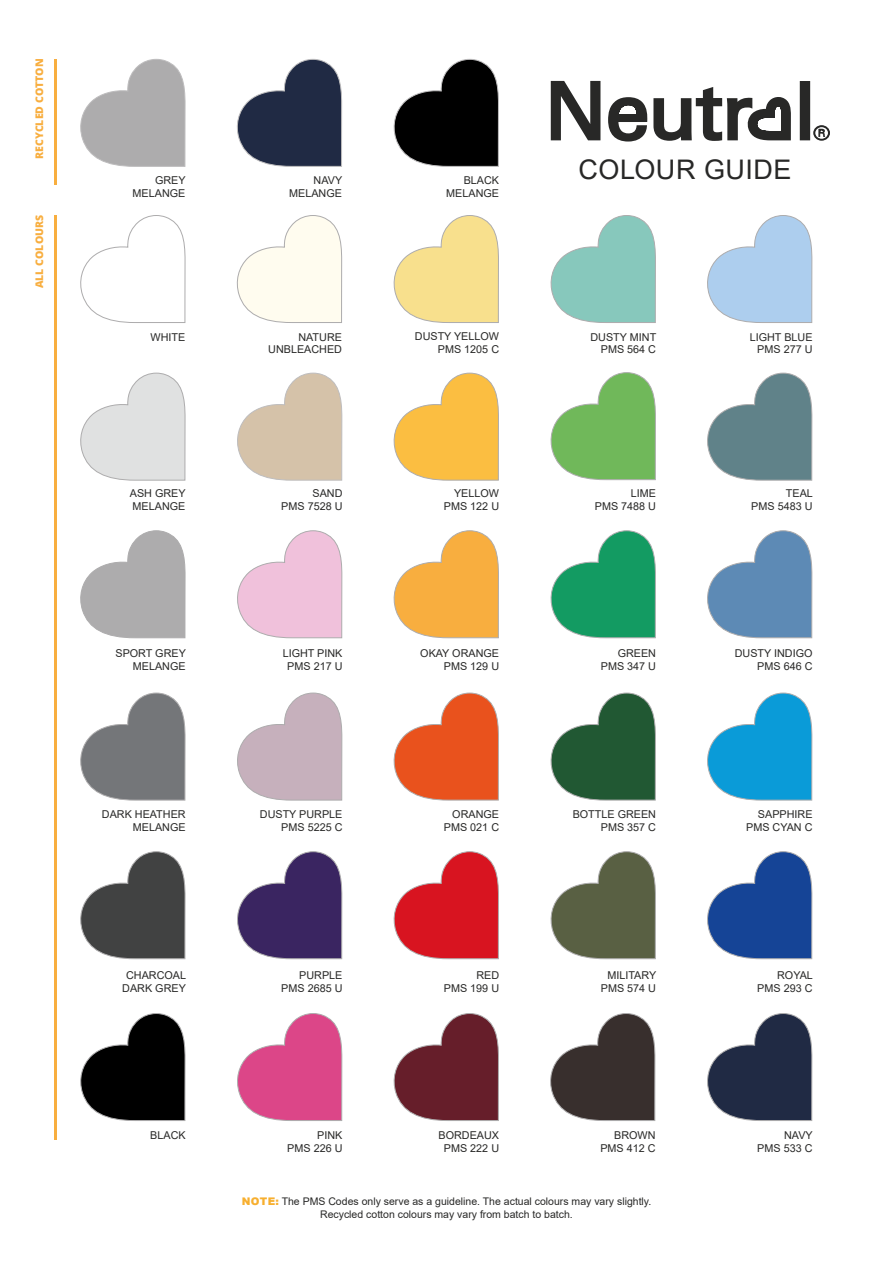
<style>
.page{position:relative;width:893px;height:1263px;background:#fff}
.page>*{position:absolute;margin:0;border:0;box-sizing:border-box;transform-origin:0 0}
.t1{font:27px "Arial";letter-spacing:.015em;color:#282827}
.t2{font:10.8px/12.9px "Arial";color:#282827;text-align:right}
.t3{font:10.5px/12.6px "Arial";color:#282827;text-align:center}
.t4{font:800 10.5px "Open Sans";color:#f8ae3f}
.s1{font-weight:900;color:#f7af2f}
</style>
<div class="page">
<svg style="left:551px;top:81px;width:49px;height:59px"></svg>
<svg style="left:800px;top:81px;width:30px;height:60px"></svg>
<svg style="left:608px;top:87px;width:183px;height:55px"></svg>
<svg style="left:236px;top:59px;width:106px;height:108px"></svg>
<svg style="left:393px;top:59px;width:106px;height:108px"></svg>
<svg style="left:80px;top:59px;width:105px;height:108px"></svg>
<svg style="left:237px;top:1013px;width:105px;height:108px"></svg>
<svg style="left:237px;top:851px;width:105px;height:108px"></svg>
<svg style="left:237px;top:693px;width:105px;height:107px"></svg>
<svg style="left:237px;top:530px;width:105px;height:108px"></svg>
<svg style="left:236px;top:215px;width:106px;height:108px"></svg>
<svg style="left:237px;top:373px;width:105px;height:107px"></svg>
<svg style="left:393px;top:851px;width:106px;height:108px"></svg>
<svg style="left:393px;top:693px;width:106px;height:107px"></svg>
<svg style="left:393px;top:1013px;width:106px;height:108px"></svg>
<svg style="left:393px;top:215px;width:106px;height:108px"></svg>
<svg style="left:393px;top:530px;width:106px;height:108px"></svg>
<svg style="left:393px;top:373px;width:106px;height:107px"></svg>
<svg style="left:550px;top:851px;width:106px;height:108px"></svg>
<svg style="left:550px;top:1013px;width:105px;height:108px"></svg>
<svg style="left:550px;top:215px;width:106px;height:108px"></svg>
<svg style="left:550px;top:693px;width:106px;height:107px"></svg>
<svg style="left:550px;top:530px;width:106px;height:108px"></svg>
<svg style="left:550px;top:372px;width:106px;height:108px"></svg>
<svg style="left:707px;top:530px;width:105px;height:108px"></svg>
<svg style="left:707px;top:693px;width:105px;height:107px"></svg>
<svg style="left:707px;top:373px;width:105px;height:107px"></svg>
<svg style="left:707px;top:1013px;width:105px;height:108px"></svg>
<svg style="left:707px;top:215px;width:105px;height:108px"></svg>
<svg style="left:707px;top:851px;width:105px;height:108px"></svg>
<svg style="left:80px;top:373px;width:105px;height:107px"></svg>
<svg style="left:80px;top:215px;width:105px;height:108px"></svg>
<svg style="left:80px;top:693px;width:105px;height:107px"></svg>
<svg style="left:80px;top:1013px;width:105px;height:108px"></svg>
<svg style="left:80px;top:530px;width:105px;height:108px"></svg>
<svg style="left:80px;top:851px;width:105px;height:108px"></svg>
<hr style="left:54px;top:215px;width:2px;height:925px;background:#f8ae3f">
<hr style="left:54px;top:59px;width:2px;height:125px;background:#f8ae3f">
<p class="t4" style="left:31px;top:159px;width:102px;rotate:-90deg">RECYCLED COTTON</p>
<p class="t4" style="left:31px;top:288px;width:75px;rotate:-90deg">ALL COLOURS</p>
<p class="t2" style="left:133px;top:174px;width:55px">GREY<br>MELANGE</p>
<p class="t2" style="left:314px;top:174px;width:30px">NAVY</p>
<p class="t2" style="left:289px;top:187px;width:54px">MELANGE</p>
<p class="t2" style="left:446px;top:174px;width:54px">BLACK<br>MELANGE</p>
<h1 class="t1" style="left:578px;top:151px;width:214px">COLOUR GUIDE</h1>
<p class="t2" style="left:151px;top:330px;width:36px">WHITE</p>
<p class="t2" style="left:268px;top:330px;width:75px">NATURE<br>UNBLEACHED</p>
<p class="t2" style="left:415px;top:330px;width:86px">DUSTY YELLOW<br>PMS 1205 C</p>
<p class="t2" style="left:590px;top:330px;width:67px">DUSTY MINT<br>PMS 564 C</p>
<p class="t2" style="left:750px;top:330px;width:64px">LIGHT BLUE<br>PMS 277 U</p>
<p class="t2" style="left:130px;top:487px;width:57px;text-align:left">ASH GREY<br>MELANGE</p>
<p class="t2" style="left:281px;top:487px;width:63px">SAND<br>PMS 7528 U</p>
<p class="t2" style="left:444px;top:487px;width:57px">YELLOW<br>PMS 122 U</p>
<p class="t2" style="left:595px;top:487px;width:63px">LIME<br>PMS 7488 U</p>
<p class="t2" style="left:751px;top:487px;width:63px">TEAL<br>PMS 5483 U</p>
<p class="t2" style="left:115px;top:646px;width:72px">SPORT GREY<br>MELANGE</p>
<p class="t2" style="left:283px;top:646px;width:61px;text-align:center">LIGHT PINK<br>PMS 217 U</p>
<p class="t2" style="left:420px;top:646px;width:80px">OKAY ORANGE<br>PMS 129 U</p>
<p class="t2" style="left:601px;top:646px;width:57px">GREEN<br>PMS 347 U</p>
<p class="t2" style="left:735px;top:646px;width:79px">DUSTY INDIGO<br>PMS 646 C</p>
<p class="t2" style="left:102px;top:807px;width:85px">DARK HEATHER<br>MELANGE</p>
<p class="t2" style="left:260px;top:807px;width:84px">DUSTY PURPLE<br>PMS 5225 C</p>
<p class="t2" style="left:444px;top:807px;width:57px">ORANGE<br>PMS 021 C</p>
<p class="t2" style="left:573px;top:807px;width:85px">BOTTLE GREEN<br>PMS 357 C</p>
<p class="t2" style="left:746px;top:807px;width:68px">SAPPHIRE<br>PMS CYAN C</p>
<p class="t2" style="left:122px;top:968px;width:65px;text-align:center">CHARCOAL<br>DARK GREY</p>
<p class="t2" style="left:281px;top:968px;width:63px">PURPLE<br>PMS 2685 U</p>
<p class="t2" style="left:444px;top:968px;width:57px">RED<br>PMS 199 U</p>
<p class="t2" style="left:601px;top:968px;width:57px">MILITARY<br>PMS 574 U</p>
<p class="t2" style="left:757px;top:968px;width:57px">ROYAL<br>PMS 293 C</p>
<p class="t2" style="left:150px;top:1129px;width:37px">BLACK</p>
<p class="t2" style="left:287px;top:1129px;width:57px">PINK<br>PMS 226 U</p>
<p class="t2" style="left:438px;top:1129px;width:62px;text-align:center">BORDEAUX<br>PMS 222 U</p>
<p class="t2" style="left:600px;top:1129px;width:57px">BROWN<br>PMS 412 C</p>
<p class="t2" style="left:757px;top:1129px;width:57px">NAVY<br>PMS 533 C</p>
<p class="t3" style="left:242px;top:1195px;width:411px"><span class="s1">NOTE:</span> The PMS Codes only serve as a guideline. The actual colours may vary slightly.<br>Recycled cotton colours may vary from batch to batch.</p>
</div>
